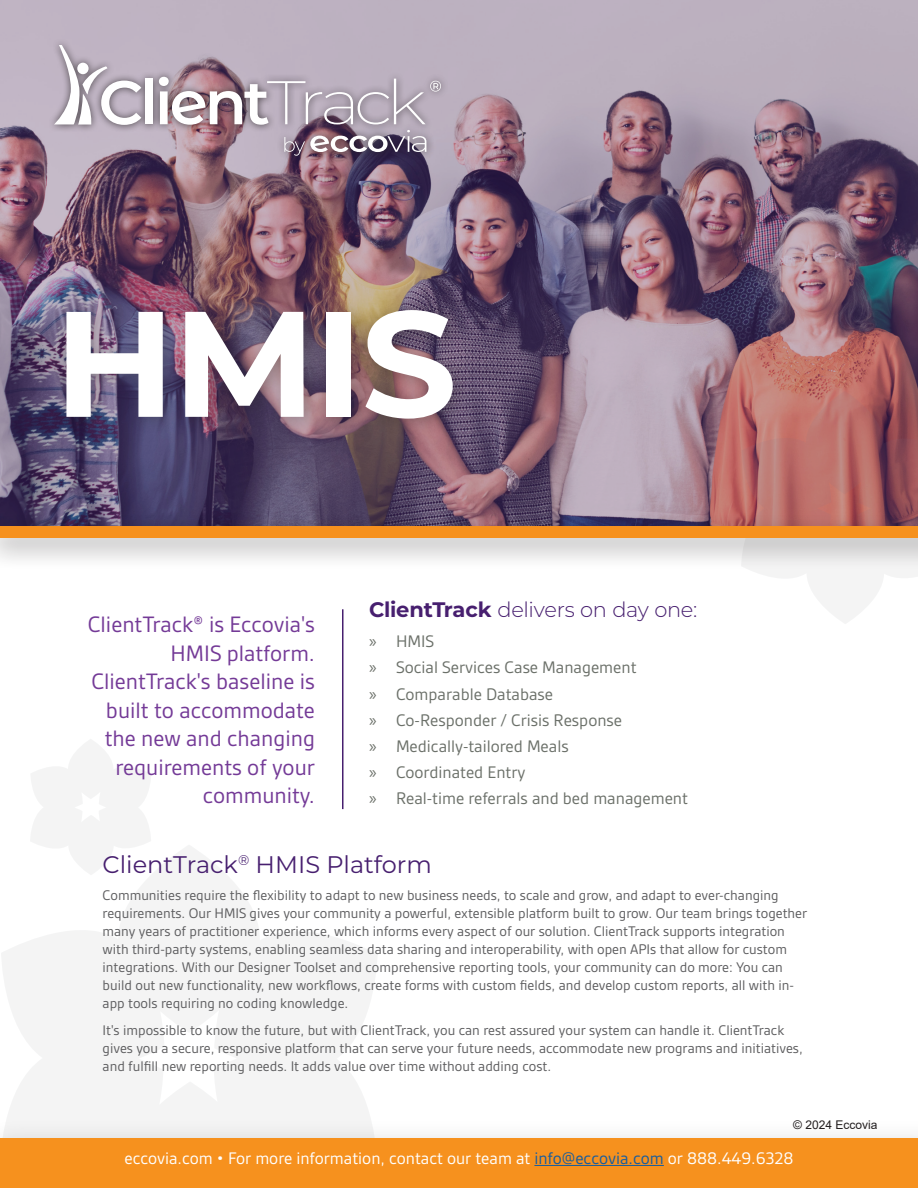
<style>
.page{position:relative;width:918px;height:1188px;background:#fff}
.page>*{position:absolute;margin:0;border:0;box-sizing:border-box;transform-origin:0 0}
.t1{font:700 150px "Montserrat";color:#fff}
.Sidebar_-_Front{font:24px/28.5px "Gesta";color:#743a97;text-align:right}
.Body_Copy{font:24px "Montserrat";color:#471f6f}
.Section_Head{font:300 21px "Montserrat";letter-spacing:-.015em;color:#471f6f}
.t2{font:18px "Gesta";color:#6b7069}
.t3{font:18px "Gesta";color:#fff}
.Body_Copy-2{font:15px/18px "Gesta";color:#5d5d5f}
.t4{font:12px "Arial";color:#231f20}
.s1{font-weight:700}
.s2{font-family:"Myriad Pro"}
.s3{color:#175d9e}
</style>
<div class="page">
<svg style="left:30px;top:739px;width:121px;height:106px"></svg>
<svg style="left:754px;top:571px;width:164px;height:53px"></svg>
<svg style="left:1px;top:845px;width:376px;height:273px;fill:#f4f4f4"></svg>
<img style="left:0;top:0;width:918px;height:513px">
<hr style="left:342px;top:609px;width:2px;height:200px;background:#471f6f">
<div style="left:0;top:513px;width:918px;height:58px;background:#231f20;opacity:.4"></div>
<div style="left:0;top:526px;width:918px;height:12px;background:#f6911e"></div>
<div style="left:0;top:1118px;width:918px;height:70px;background:#f5f5f5"></div>
<div style="left:0;top:1138px;width:918px;height:50px;background:#f6911e"></div>
<hr style="left:534px;top:1165px;width:130px;height:1px;background:#175d9e">
<div style="left:47px;top:37px;width:402px;height:126px;background:#231f20;opacity:.75"></div>
<svg style="left:54px;top:45px;width:87px;height:80px"></svg>
<div style="left:145px;top:79px;width:8px;height:45px;background:#fff"></div>
<svg style="left:159px;top:77px;width:282px;height:79px;background:#af9fac"></svg>
<div style="left:55px;top:298px;width:416px;height:138px;background:#231f20;opacity:.3"></div>
<p class="t1" style="left:54px;top:255px;width:404px">HMIS</p>
<p class="Sidebar_-_Front" style="left:88px;top:610px;width:229px">ClientTrack® is Eccovia's<br>HMIS platform.<br>ClientTrack's baseline is built to accommodate the new and changing requirements of your community.</p>
<p class="Section_Head" style="left:369px;top:596px;width:330px"><span class="s1">ClientTrack</span> delivers on day one:</p>
<p class="t2" style="left:369px;top:631px;width:67px"><span class="s2">»</span> HMIS</p>
<p class="t2" style="left:369px;top:657px;width:269px"><span class="s2">»</span> Social Services Case Management</p>
<p class="t2" style="left:369px;top:684px;width:186px"><span class="s2">»</span> Comparable Database</p>
<p class="t2" style="left:369px;top:710px;width:255px"><span class="s2">»</span> Co-Responder / Crisis Response</p>
<p class="t2" style="left:369px;top:736px;width:201px"><span class="s2">»</span> Medically-tailored Meals</p>
<p class="t2" style="left:369px;top:762px;width:158px"><span class="s2">»</span> Coordinated Entry</p>
<p class="t2" style="left:369px;top:788px;width:320px"><span class="s2">»</span> Real-time referrals and bed management</p>
<p class="Body_Copy" style="left:103px;top:848px;width:331px">ClientTrack<sup>®</sup> HMIS Platform</p>
<p class="Body_Copy-2" style="left:103px;top:886px;width:706px">Communities require the flexibility to adapt to new business needs, to scale and grow, and adapt to ever-changing requirements. Our HMIS gives your community a powerful, extensible platform built to grow. Our team brings together many years of practitioner experience, which informs every aspect of our solution. ClientTrack supports integration with third-party systems, enabling seamless data sharing and interoperability, with open APIs that allow for custom integrations. With our Designer Toolset and comprehensive reporting tools, your community can do more: You can build out new functionality, new workflows, create forms with custom fields, and develop custom reports, all with in&shy;app tools requiring no coding knowledge.</p>
<p class="Body_Copy-2" style="left:103px;top:1021px;width:702px">It's impossible to know the future, but with ClientTrack, you can rest assured your system can handle it. ClientTrack gives you a secure, responsive platform that can serve your future needs, accommodate new programs and initiatives, and fulfill new reporting needs. It adds value over time without adding cost.</p>
<p class="t4" style="left:793px;top:1117px;width:86px">© 2024 Eccovia</p>
<p class="t3" style="left:124px;top:1148px;width:671px">eccovia.com • For more information, contact our team at <span class="s3">info@eccovia.com</span> or 888.449.6328</p>
</div>
